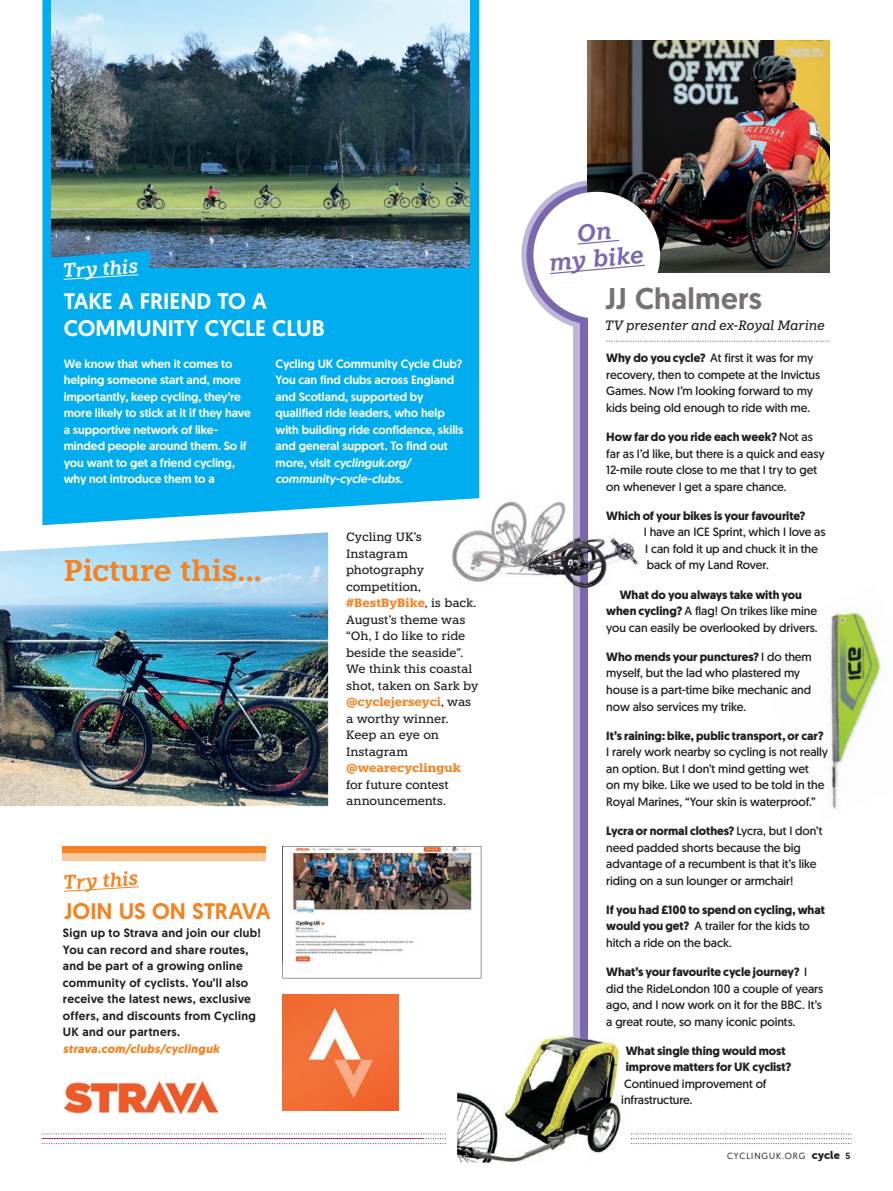
<style>
.page{position:relative;width:893px;height:1191px;background:#fff}
.page>*{position:absolute;margin:0;border:0;box-sizing:border-box;transform-origin:0 0}
.t1{font:600 30px "Knile";letter-spacing:-.005em;color:#f58220}
.t2{font:500 30px "Geomanist";letter-spacing:.01em;color:#777271}
.t3{font:italic 600 24px/27px "Knile";color:#7a67ae;text-align:center}
.t4{font:500 22.5px/27px "Geomanist";letter-spacing:-.005em;color:#fff}
.t5{font:500 22.5px "Geomanist";color:#f58220}
.t6{font:italic 600 19.5px "Knile";color:#fff}
.t7{font:italic 600 19.5px "Knile";color:#f58220}
.t8{font:italic 500 13.5px "Knile";letter-spacing:-.015em;color:#231f20}
.t9{font:12px/16.5px "Geomanist";letter-spacing:-.005em;color:#231f20}
.t10{font:500 12px/16.5px "Geomanist";letter-spacing:-.005em;color:#fff}
.t11{font:500 12px/16.5px "Knile";letter-spacing:-.01em;color:#231f20}
.t12{font:700 12px/16.5px "Geomanist";letter-spacing:-.005em;color:#231f20}
.t13{font:500 12px/16.5px "Geomanist";letter-spacing:.025em;color:#231f20}
.t14{font:italic 700 12px "Geomanist";letter-spacing:.025em;color:#f58220}
.t15{font:700 12px "Knile";color:#f58220}
.t16{font:9px "Geomanist";letter-spacing:.1em;color:#231f20}
.s1{font-style:italic}
.s2{font-weight:700}
.s3{font-weight:400}
.s4{font-weight:700;color:#f58220}
.s5{font-family:"Museo Sans Rounded 900";font-size:11.25px}
.s6{font-weight:500}
</style>
<div class="page">
<img style="left:0;top:532px;width:328px;height:274px">
<div style="left:42px;top:0;width:437px;height:525px;background:#00aeef"></div>
<div style="left:573px;top:241px;width:8px;height:811px;background:#beb6d9"></div>
<div style="left:580px;top:241px;width:8px;height:811px;background:#7a67ae"></div>
<div style="left:63px;top:846px;width:203px;height:8px;background:#f58220"></div>
<div style="left:63px;top:853px;width:203px;height:8px;background:#fcc89b"></div>
<svg style="left:41px;top:1133px;width:405px;height:11px"></svg>
<img style="left:588px;top:41px;width:241px;height:139px">
<img style="left:51px;top:0;width:419px;height:268px">
<img style="left:457px;top:1035px;width:174px;height:127px">
<img style="left:573px;top:1035px;width:15px;height:17px">
<img style="left:828px;top:612px;width:54px;height:197px">
<img style="left:282px;top:846px;width:199px;height:132px">
<img style="left:283px;top:994px;width:116px;height:116px">
<img style="left:65px;top:1081px;width:152px;height:32px">
<svg style="left:631px;top:1133px;width:220px;height:11px"></svg>
<img style="left:438px;top:493px;width:135px;height:92px">
<img style="left:438px;top:493px;width:41px;height:7px">
<img style="left:573px;top:537px;width:66px;height:52px">
<svg style="left:45px;top:251px;width:105px;height:37px;background:#0caae7"></svg>
<svg style="left:521px;top:180px;width:308px;height:162px"></svg>
<svg style="left:64px;top:886px;width:75px;height:6px"></svg>
<h2 class="t3" style="left:546px;top:222px;width:97px;rotate:-5deg">On<br>my bike</h2>
<h3 class="t6" style="left:62px;top:258px;width:77px;rotate:-3deg">Try this</h3>
<h3 class="t4" style="left:64px;top:287px;width:262px">TAKE A FRIEND TO A<br>COMMUNITY CYCLE CLUB</h3>
<p class="t10" style="left:64px;top:355px;width:188px">We know that when it comes to helping someone start and, more importantly, keep cycling, they’re more likely to stick at it if they have a supportive network of like&shy;minded people around them. So if you want to get a friend cycling, why not introduce them to a</p>
<p class="t10" style="left:276px;top:355px;width:189px">Cycling UK Community Cycle Club?<br>You can find clubs across England and Scotland, supported by qualified ride leaders, who help with building ride confidence, skills and general support. To find out more, visit <span class="s1">cyclinguk.org/ community-cycle-clubs.</span></p>
<p class="t9" style="left:606px;top:350px;width:215px"><span class="s2">Why do you cycle?</span> At first it was for my recovery, then to compete at the Invictus Games. Now I’m looking forward to my kids being old enough to ride with me.</p>
<h1 class="t2" style="left:605px;top:278px;width:158px">JJ Chalmers</h1>
<p class="t8" style="left:605px;top:317px;width:221px">TV presenter and ex-Royal Marine</p>
<p class="t9" style="left:606px;top:428px;width:220px"><span class="s2">How far do you ride each week?</span> Not as far as I’d like, but there is a quick and easy 12-mile route close to me that I try to get on whenever I get a spare chance.</p>
<p class="t12" style="left:606px;top:507px;width:201px">Which of your bikes is your favourite?</p>
<p class="t9" style="left:644px;top:524px;width:183px">I have an ICE Sprint, which I love as<br>I can fold it up and chuck it in the back of my Land Rover.</p>
<p class="t9" style="left:606px;top:586px;width:213px;text-align:center"><span class="s2">What do you always take with you when cycling?</span> A flag! On trikes like mine you can easily be overlooked by drivers.</p>
<p class="t9" style="left:606px;top:648px;width:207px"><span class="s2">Who mends your punctures?</span> I do them myself, but the lad who plastered my house is a part-time bike mechanic and now also services my trike.</p>
<p class="t12" style="left:606px;top:727px;width:219px">It’s raining: bike, public transport, or car?</p>
<p class="t9" style="left:606px;top:743px;width:223px">I rarely work nearby so cycling is not really an option. But I don’t mind getting wet<br>on my bike. Like we used to be told in the Royal Marines, “Your skin is waterproof.”</p>
<p class="t9" style="left:606px;top:822px;width:218px"><span class="s2">Lycra or normal clothes?</span> Lycra, but I don’t need padded shorts because the big advantage of a recumbent is that it’s like riding on a sun lounger or armchair!</p>
<p class="t12" style="left:606px;top:901px;width:220px">If you had £100 to spend on cycling, what would you get? <span class="s3">A trailer for the kids to hitch a ride on the back.</span></p>
<p class="t9" style="left:606px;top:963px;width:218px"><span class="s2">What’s your favourite cycle journey?</span> I did the RideLondon 100 a couple of years ago, and I now work on it for the BBC. It’s a great route, so many iconic points.</p>
<p class="t12" style="left:626px;top:1042px;width:167px">What single thing would most improve matters for UK cyclist?</p>
<p class="t9" style="left:621px;top:1075px;width:147px">Continued improvement of infrastructure.</p>
<p class="t11" style="left:346px;top:529px;width:134px">Cycling UK’s<br>Instagram photography competition, <span class="s4">#BestByBike</span>, is back.<br>August’s theme was “Oh, I do like to ride beside the seaside”.<br>We think this coastal shot, taken on Sark by <span class="s4">@cyclejerseyci</span>, was a worthy winner.<br>Keep an eye on<br>Instagram</p>
<p class="t15" style="left:346px;top:760px;width:116px">@wearecyclinguk</p>
<p class="t11" style="left:346px;top:776px;width:104px">for future contest announcements.</p>
<h1 class="t1" style="left:64px;top:552px;width:199px">Picture this...</h1>
<h3 class="t7" style="left:63px;top:870px;width:77px;rotate:-3deg">Try this</h3>
<h3 class="t5" style="left:64px;top:896px;width:208px">JOIN US ON STRAVA</h3>
<p class="t13" style="left:63px;top:924px;width:200px">Sign up to Strava and join our club!<br>You can record and share routes, and be part of a growing online community of cyclists. You’ll also receive the latest news, exclusive offers, and discounts from Cycling<br>UK and our partners.</p>
<p class="t14" style="left:63px;top:1040px;width:158px">strava.com/clubs/cyclinguk</p>
<p class="t16" style="left:727px;top:1150px;width:125px">CYCLINGUK.ORG <span class="s5">cycle</span> <span class="s6">5</span></p>
</div>
